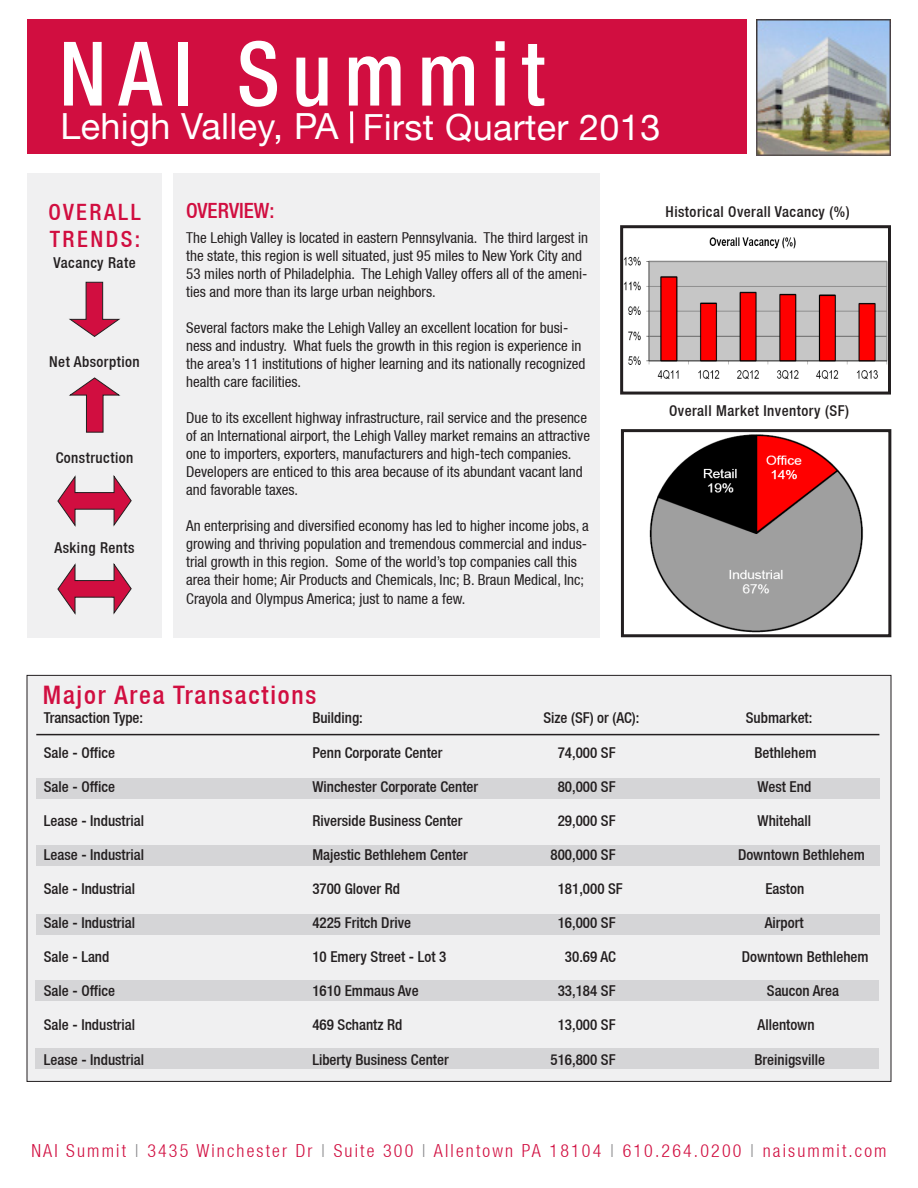
<style>
.page{position:relative;width:918px;height:1188px;background:#fff}
.page>*{position:absolute;margin:0;border:0;box-sizing:border-box;transform-origin:0 0}
.t1{font:500 condensed 89.1px "Helvetica Neue LT";letter-spacing:.15em;color:#fff;scale:.93 1}
.t2{font:36px "Helvetica Neue LT";letter-spacing:.01em;color:#fff}
.t3{font:500 condensed 25.5px "Helvetica Neue LT";letter-spacing:.07em;color:#d10e40}
.t4{font:500 condensed 22.5px/27px "Helvetica Neue LT";letter-spacing:.11em;color:#d10e40}
.t5{font:500 condensed 21px "Helvetica Neue LT";color:#d10e40}
.t6{font:300 condensed 18px "Helvetica Neue LT";letter-spacing:.12em;color:#d10e40}
.t7{font:condensed 15px/18px "Helvetica Neue LT";color:#231f20}
.t8{font:500 condensed 15px "Helvetica Neue LT";color:#231f20}
.t9{font:500 condensed 15px "Helvetica Neue LT";letter-spacing:.03em;color:#231f20}
.s1{color:#808083}
</style>
<div class="page">
<div style="left:27px;top:173px;width:135px;height:464px;background:#f0f0f1"></div>
<div style="left:173px;top:173px;width:426px;height:464px;background:#f0f0f1"></div>
<div style="left:27px;top:675px;width:864px;height:406px;background:#f0f0f1"></div>
<img style="left:624px;top:237px;width:263px;height:143px">
<div style="left:620px;top:225px;width:271px;height:170px;border:3px solid #231f20"></div>
<div style="left:36px;top:779px;width:843px;height:20px;background:#d5d5d7"></div>
<div style="left:36px;top:846px;width:843px;height:20px;background:#d5d5d7"></div>
<div style="left:36px;top:915px;width:843px;height:20px;background:#d5d5d7"></div>
<hr style="left:36px;top:734px;width:843px;height:1px;background:#231f20">
<div style="left:36px;top:981px;width:843px;height:20px;background:#d5d5d7"></div>
<div style="left:35px;top:1049px;width:844px;height:20px;background:#d5d5d7"></div>
<svg style="left:57px;top:475px;width:75px;height:52px"></svg>
<svg style="left:69px;top:282px;width:51px;height:55px"></svg>
<svg style="left:57px;top:563px;width:75px;height:52px"></svg>
<svg style="left:69px;top:377px;width:51px;height:56px"></svg>
<div style="left:27px;top:20px;width:719px;height:134px;background:#d10e40"></div>
<hr style="left:350px;top:111px;width:3px;height:32px;background:#fff">
<img style="left:756px;top:20px;width:135px;height:136px">
<img style="left:649px;top:434px;width:214px;height:199px">
<div style="left:621px;top:429px;width:270px;height:208px;border:3px solid #231f20"></div>
<p class="t1" style="left:59px;top:21px;width:524px">NAI Summit</p>
<p class="t2" style="left:363px;top:105px;width:299px">First Quarter 2013</p>
<p class="t2" style="left:61px;top:104px;width:279px">Lehigh Valley, PA</p>
<p class="t4" style="left:48px;top:198px;width:94px">OVERALL<br>TRENDS:</p>
<p class="t9" style="left:53px;top:253px;width:84px">Vacancy Rate</p>
<p class="t9" style="left:49px;top:352px;width:92px">Net Absorption</p>
<p class="t9" style="left:56px;top:448px;width:79px">Construction</p>
<p class="t9" style="left:54px;top:539px;width:82px">Asking Rents</p>
<p class="t5" style="left:186px;top:198px;width:90px">OVERVIEW:</p>
<p class="t7" style="left:186px;top:228px;width:403px">The Lehigh Valley is located in eastern Pennsylvania. The third largest in the state, this region is well situated, just 95 miles to New York City and 53 miles north of Philadelphia. The Lehigh Valley offers all of the ameni&shy;ties and more than its large urban neighbors.</p>
<p class="t7" style="left:186px;top:318px;width:401px">Several factors make the Lehigh Valley an excellent location for busi&shy;ness and industry. What fuels the growth in this region is experience in the area’s 11 institutions of higher learning and its nationally recognized health care facilities.</p>
<p class="t7" style="left:186px;top:408px;width:405px">Due to its excellent highway infrastructure, rail service and the presence of an International airport, the Lehigh Valley market remains an attractive one to importers, exporters, manufacturers and high-tech companies.<br>Developers are enticed to this area because of its abundant vacant land and favorable taxes.</p>
<p class="t7" style="left:186px;top:516px;width:404px">An enterprising and diversified economy has led to higher income jobs, a growing and thriving population and tremendous commercial and indus&shy;trial growth in this region. Some of the world’s top companies call this area their home; Air Products and Chemicals, Inc; B. Braun Medical, Inc;</p>
<p class="t7" style="left:186px;top:590px;width:281px">Crayola and Olympus America; just to name a few.</p>
<p class="t3" style="left:43px;top:680px;width:275px">Major Area Transactions</p>
<p class="t9" style="left:666px;top:203px;width:186px">Historical Overall Vacancy (%)</p>
<p class="t9" style="left:669px;top:401px;width:181px">Overall Market Inventory (SF)</p>
<p class="t8" style="left:44px;top:709px;width:101px">Transaction Type:</p>
<p class="t8" style="left:312px;top:709px;width:52px">Building:</p>
<p class="t8" style="left:543px;top:709px;width:98px">Size (SF) or (AC):</p>
<p class="t8" style="left:746px;top:709px;width:68px">Submarket:</p>
<p class="t8" style="left:44px;top:743px;width:73px">Sale - Office</p>
<p class="t8" style="left:312px;top:743px;width:132px">Penn Corporate Center</p>
<p class="t8" style="left:558px;top:743px;width:59px">74,000 SF</p>
<p class="t8" style="left:755px;top:743px;width:63px">Bethlehem</p>
<p class="t8" style="left:44px;top:777px;width:73px">Sale - Office</p>
<p class="t8" style="left:312px;top:777px;width:167px">Winchester Corporate Center</p>
<p class="t8" style="left:558px;top:777px;width:59px">80,000 SF</p>
<p class="t8" style="left:758px;top:777px;width:55px">West End</p>
<p class="t8" style="left:44px;top:812px;width:102px">Lease - Industrial</p>
<p class="t8" style="left:312px;top:812px;width:152px">Riverside Business Center</p>
<p class="t8" style="left:558px;top:812px;width:59px">29,000 SF</p>
<p class="t8" style="left:758px;top:812px;width:55px">Whitehall</p>
<p class="t8" style="left:44px;top:846px;width:102px">Lease - Industrial</p>
<p class="t8" style="left:312px;top:846px;width:157px">Majestic Bethlehem Center</p>
<p class="t8" style="left:551px;top:846px;width:67px">800,000 SF</p>
<p class="t8" style="left:738px;top:846px;width:128px">Downtown Bethlehem</p>
<p class="t8" style="left:44px;top:880px;width:93px">Sale - Industrial</p>
<p class="t8" style="left:312px;top:880px;width:89px">3700 Glover Rd</p>
<p class="t8" style="left:558px;top:880px;width:67px">181,000 SF</p>
<p class="t8" style="left:765px;top:880px;width:40px">Easton</p>
<p class="t8" style="left:44px;top:914px;width:93px">Sale - Industrial</p>
<p class="t8" style="left:312px;top:914px;width:100px">4225 Fritch Drive</p>
<p class="t8" style="left:558px;top:914px;width:59px">16,000 SF</p>
<p class="t8" style="left:765px;top:914px;width:40px">Airport</p>
<p class="t8" style="left:44px;top:948px;width:67px">Sale - Land</p>
<p class="t8" style="left:312px;top:948px;width:135px">10 Emery Street - Lot 3</p>
<p class="t8" style="left:565px;top:948px;width:53px">30.69 AC</p>
<p class="t8" style="left:742px;top:948px;width:128px">Downtown Bethlehem</p>
<p class="t8" style="left:44px;top:982px;width:73px">Sale - Office</p>
<p class="t8" style="left:312px;top:982px;width:108px">1610 Emmaus Ave</p>
<p class="t8" style="left:558px;top:982px;width:59px">33,184 SF</p>
<p class="t8" style="left:767px;top:982px;width:74px">Saucon Area</p>
<p class="t8" style="left:44px;top:1016px;width:93px">Sale - Industrial</p>
<p class="t8" style="left:312px;top:1016px;width:92px">469 Schantz Rd</p>
<p class="t8" style="left:558px;top:1016px;width:59px">13,000 SF</p>
<p class="t8" style="left:758px;top:1016px;width:59px">Allentown</p>
<p class="t8" style="left:44px;top:1050px;width:102px">Lease - Industrial</p>
<p class="t8" style="left:312px;top:1050px;width:138px">Liberty Business Center</p>
<p class="t8" style="left:551px;top:1050px;width:67px">516,800 SF</p>
<p class="t8" style="left:755px;top:1050px;width:72px">Breinigsville</p>
<p class="t6" style="left:31px;top:1140px;width:857px">NAI Summit <span class="s1">|</span> 3435 Winchester Dr <span class="s1">|</span> Suite 300 <span class="s1">|</span> Allentown PA 18104 <span class="s1">|</span> 610.264.0200 <span class="s1">|</span> naisummit.com</p>
</div>
